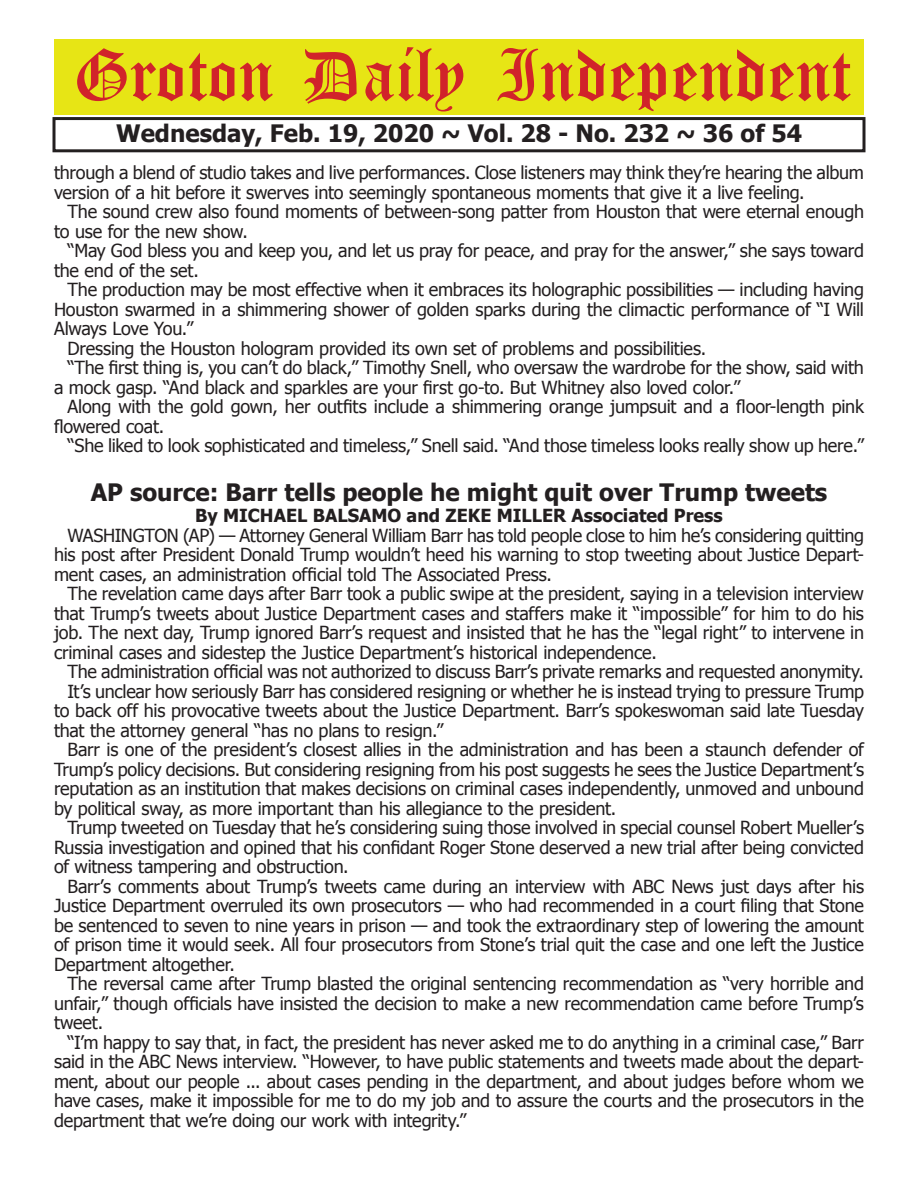
<style>
.page{position:relative;width:918px;height:1188px;background:#fff}
.page>*{position:absolute;margin:0;border:0;box-sizing:border-box;transform-origin:0 0}
.t1{font:54px "Old English Five";color:#d1232a}
.t2{font:700 24px "Tahoma";color:#231f20}
.t3{font:18px/19.5px "Tahoma";letter-spacing:-.01em;color:#231f20}
.t4{font:700 18px "Tahoma";color:#231f20}
</style>
<div class="page">
<div style="left:52px;top:117px;width:814px;height:35px;border:3px solid #231f20"></div>
<div style="left:54px;top:40px;width:810px;height:75px;background:#e7e515"></div>
<h1 class="t1" style="left:73px;top:50px;width:779px">Groton Daily Independent</h1>
<h2 class="t2" style="left:116px;top:116px;width:688px">Wednesday, Feb. 19, 2020 ~ Vol. 28 - No. 232 ~ 36 of 54</h2>
<p class="t3" style="left:54px;top:162px;width:811px">through a blend of studio takes and live performances. Close listeners may think they’re hearing the album version of a hit before it swerves into seemingly spontaneous moments that give it a live feeling.</p>
<p class="t3" style="left:54px;top:201px;width:812px;text-indent:14px">The sound crew also found moments of between-song patter from Houston that were eternal enough to use for the new show.</p>
<p class="t3" style="left:54px;top:240px;width:812px;text-indent:14px">“May God bless you and keep you, and let us pray for peace, and pray for the answer,” she says toward the end of the set.</p>
<p class="t3" style="left:68px;top:279px;width:798px">The production may be most effective when it embraces its holographic possibilities — including having</p>
<p class="t3" style="left:54px;top:299px;width:812px">Houston swarmed in a shimmering shower of golden sparks during the climactic performance of “I Will</p>
<p class="t3" style="left:54px;top:318px;width:141px">Always Love You.”</p>
<p class="t3" style="left:68px;top:338px;width:640px">Dressing the Houston hologram provided its own set of problems and possibilities.</p>
<p class="t3" style="left:68px;top:357px;width:798px">“The first thing is, you can’t do black,” Timothy Snell, who oversaw the wardrobe for the show, said with</p>
<p class="t3" style="left:54px;top:377px;width:688px">a mock gasp. “And black and sparkles are your first go-to. But Whitney also loved color.”</p>
<p class="t3" style="left:68px;top:396px;width:798px">Along with the gold gown, her outfits include a shimmering orange jumpsuit and a floor-length pink</p>
<p class="t3" style="left:54px;top:416px;width:112px">flowered coat.</p>
<p class="t3" style="left:68px;top:435px;width:798px">“She liked to look sophisticated and timeless,” Snell said. “And those timeless looks really show up here.”</p>
<h2 class="t2" style="left:91px;top:475px;width:738px">AP source: Barr tells people he might quit over Trump tweets</h2>
<p class="t4" style="left:195px;top:503px;width:529px">By MICHAEL BALSAMO and ZEKE MILLER Associated Press</p>
<p class="t3" style="left:54px;top:525px;width:812px;text-align:justify;text-indent:14px">WASHINGTON (AP) — Attorney General William Barr has told people close to him he’s considering quitting his post after President Donald Trump wouldn’t heed his warning to stop tweeting about Justice Depart&shy;ment cases, an administration official told The Associated Press.</p>
<p class="t3" style="left:54px;top:583px;width:812px;text-align:justify;text-indent:14px">The revelation came days after Barr took a public swipe at the president, saying in a television interview that Trump’s tweets about Justice Department cases and staffers make it “impossible” for him to do his job. The next day, Trump ignored Barr’s request and insisted that he has the “legal right” to intervene in criminal cases and sidestep the Justice Department’s historical independence.</p>
<p class="t3" style="left:68px;top:661px;width:798px">The administration official was not authorized to discuss Barr’s private remarks and requested anonymity.</p>
<p class="t3" style="left:68px;top:681px;width:798px">It’s unclear how seriously Barr has considered resigning or whether he is instead trying to pressure Trump</p>
<p class="t3" style="left:54px;top:700px;width:811px">to back off his provocative tweets about the Justice Department. Barr’s spokeswoman said late Tuesday</p>
<p class="t3" style="left:54px;top:720px;width:391px">that the attorney general “has no plans to resign.”</p>
<p class="t3" style="left:68px;top:739px;width:798px">Barr is one of the president’s closest allies in the administration and has been a staunch defender of</p>
<p class="t3" style="left:54px;top:759px;width:812px">Trump’s policy decisions. But considering resigning from his post suggests he sees the Justice Department’s</p>
<p class="t3" style="left:54px;top:778px;width:812px">reputation as an institution that makes decisions on criminal cases independently, unmoved and unbound</p>
<p class="t3" style="left:54px;top:797px;width:564px">by political sway, as more important than his allegiance to the president.</p>
<p class="t3" style="left:68px;top:817px;width:798px">Trump tweeted on Tuesday that he’s considering suing those involved in special counsel Robert Mueller’s</p>
<p class="t3" style="left:54px;top:836px;width:811px">Russia investigation and opined that his confidant Roger Stone deserved a new trial after being convicted</p>
<p class="t3" style="left:54px;top:856px;width:296px">of witness tampering and obstruction.</p>
<p class="t3" style="left:68px;top:875px;width:798px">Barr’s comments about Trump’s tweets came during an interview with ABC News just days after his</p>
<p class="t3" style="left:54px;top:895px;width:811px">Justice Department overruled its own prosecutors — who had recommended in a court filing that Stone</p>
<p class="t3" style="left:54px;top:914px;width:811px">be sentenced to seven to nine years in prison — and took the extraordinary step of lowering the amount</p>
<p class="t3" style="left:54px;top:934px;width:811px">of prison time it would seek. All four prosecutors from Stone’s trial quit the case and one left the Justice</p>
<p class="t3" style="left:54px;top:953px;width:182px">Department altogether.</p>
<p class="t3" style="left:68px;top:973px;width:798px">The reversal came after Trump blasted the original sentencing recommendation as “very horrible and</p>
<p class="t3" style="left:54px;top:992px;width:811px">unfair,” though officials have insisted the decision to make a new recommendation came before Trump’s</p>
<p class="t3" style="left:54px;top:1012px;width:51px">tweet.</p>
<p class="t3" style="left:68px;top:1031px;width:798px">“I’m happy to say that, in fact, the president has never asked me to do anything in a criminal case,” Barr</p>
<p class="t3" style="left:54px;top:1051px;width:812px">said in the ABC News interview. “However, to have public statements and tweets made about the depart-</p>
<p class="t3" style="left:54px;top:1070px;width:811px">ment, about our people ... about cases pending in the department, and about judges before whom we</p>
<p class="t3" style="left:54px;top:1090px;width:811px">have cases, make it impossible for me to do my job and to assure the courts and the prosecutors in the</p>
<p class="t3" style="left:54px;top:1109px;width:414px">department that we’re doing our work with integrity.”</p>
</div>
